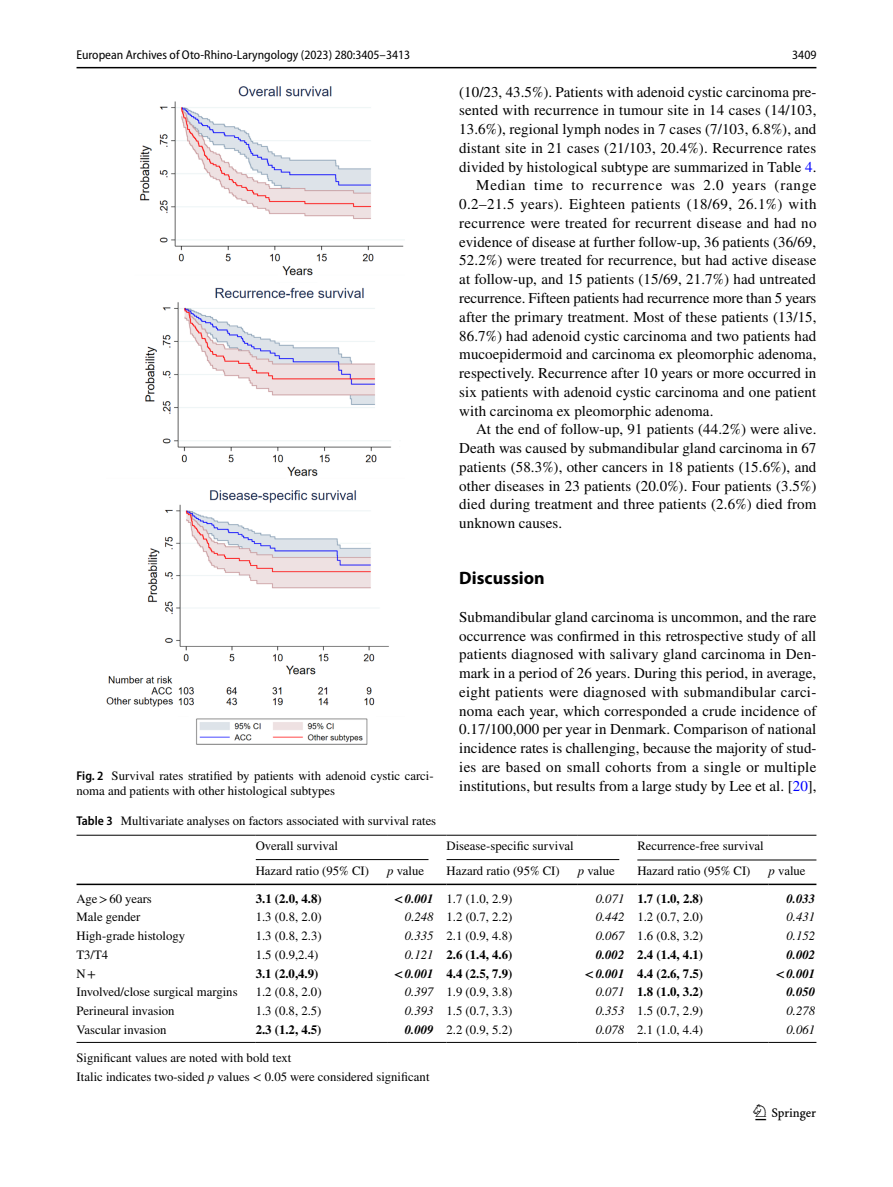
<style>
.page{position:relative;width:893px;height:1187px;background:#fff}
.page>*{position:absolute;margin:0;border:0;box-sizing:border-box;transform-origin:0 0}
.t1{font:22.5px "Springnew Regular 3";color:#000}
.t2{font:700 18px "Myriad Pro";color:#000}
.t3{font:15px/18.8px "STIX";letter-spacing:.005em;color:#000;text-align:justify}
.t4{font:15px "STIX";letter-spacing:.025em;color:#000}
.t5{font:15px "STIX";letter-spacing:.05em;color:#000}
.t6{font:12.75px/15px "STIX";color:#000}
.t7{font:700 12.75px "STIX";color:#000}
.t8{font:semi-condensed 12.75px "Myriad Pro";color:#000}
.t9{font:italic 700 12.75px "STIX";color:#000}
.t10{font:italic 12.75px "STIX";color:#000}
.s1{font-family:"Myriad Pro";font-weight:600;font-stretch:semi-condensed}
.s2{color:#00f}
.s3{font-style:italic}
.s4{font-weight:700}
.s5{font-weight:700;font-style:italic}
.s6{font-weight:400;font-style:italic}
.s7{font-style:normal}
</style>
<div class="page">
<hr style="left:77px;top:67px;width:739px;height:1px;background:#000">
<img style="left:106px;top:87px;width:298px;height:658px">
<hr style="left:77px;top:834px;width:179px;height:1px;background:#000">
<hr style="left:77px;top:883px;width:179px;height:2px;background:#000">
<hr style="left:256px;top:834px;width:131px;height:1px;background:#000">
<hr style="left:387px;top:834px;width:60px;height:1px;background:#000">
<hr style="left:447px;top:834px;width:131px;height:1px;background:#000">
<hr style="left:578px;top:834px;width:59px;height:1px;background:#000">
<hr style="left:637px;top:834px;width:132px;height:1px;background:#000">
<hr style="left:769px;top:834px;width:47px;height:1px;background:#000">
<hr style="left:256px;top:883px;width:131px;height:2px;background:#000">
<hr style="left:387px;top:883px;width:60px;height:2px;background:#000">
<hr style="left:447px;top:883px;width:131px;height:2px;background:#000">
<hr style="left:578px;top:883px;width:59px;height:2px;background:#000">
<hr style="left:637px;top:883px;width:132px;height:2px;background:#000">
<hr style="left:769px;top:883px;width:47px;height:2px;background:#000">
<hr style="left:77px;top:1041px;width:179px;height:1px;background:#000">
<hr style="left:256px;top:1041px;width:131px;height:1px;background:#000">
<hr style="left:387px;top:1041px;width:60px;height:1px;background:#000">
<hr style="left:447px;top:1041px;width:131px;height:1px;background:#000">
<hr style="left:578px;top:1041px;width:59px;height:1px;background:#000">
<hr style="left:637px;top:1041px;width:132px;height:1px;background:#000">
<hr style="left:769px;top:1041px;width:47px;height:1px;background:#000">
<hr style="left:256px;top:859px;width:172px;height:1px;background:#000">
<hr style="left:447px;top:859px;width:172px;height:1px;background:#000">
<hr style="left:637px;top:859px;width:179px;height:1px;background:#000">
<p class="t8" style="left:77px;top:48px;width:335px">European Archives of Oto-Rhino-Laryngology (2023) 280:3405–3413</p>
<p class="t8" style="left:792px;top:48px;width:26px">3409</p>
<p class="t6" style="left:77px;top:769px;width:359px"><span class="s1">Fig. 2</span> Survival rates stratified by patients with adenoid cystic carci&shy;noma and patients with other histological subtypes</p>
<p class="t6" style="left:77px;top:813px;width:361px"><span class="s1">Table 3</span> Multivariate analyses on factors associated with survival rates</p>
<p class="t3" style="left:459px;top:83px;width:359px">(10/23, 43.5%). Patients with adenoid cystic carcinoma pre-</p>
<p class="t3" style="left:459px;top:102px;width:359px">sented with recurrence in tumour site in 14 cases (14/103,</p>
<p class="t3" style="left:459px;top:121px;width:359px">13.6%), regional lymph nodes in 7 cases (7/103, 6.8%), and</p>
<p class="t3" style="left:459px;top:139px;width:359px">distant site in 21 cases (21/103, 20.4%). Recurrence rates</p>
<p class="t3" style="left:459px;top:158px;width:359px">divided by histological subtype are summarized in Table <span class="s2">4</span>.</p>
<p class="t5" style="left:476px;top:175px;width:342px">Median time to recurrence was 2.0 years (range</p>
<p class="t4" style="left:459px;top:194px;width:359px">0.2–21.5 years). Eighteen patients (18/69, 26.1%) with</p>
<p class="t3" style="left:459px;top:214px;width:359px">recurrence were treated for recurrent disease and had no</p>
<p class="t3" style="left:459px;top:233px;width:358px">evidence of disease at further follow-up, 36 patients (36/69,</p>
<p class="t3" style="left:459px;top:252px;width:359px">52.2%) were treated for recurrence, but had active disease</p>
<p class="t3" style="left:459px;top:271px;width:358px">at follow-up, and 15 patients (15/69, 21.7%) had untreated</p>
<p class="t3" style="left:459px;top:289px;width:359px">recurrence. Fifteen patients had recurrence more than 5 years</p>
<p class="t3" style="left:459px;top:308px;width:359px">after the primary treatment. Most of these patients (13/15,</p>
<p class="t3" style="left:459px;top:327px;width:359px">86.7%) had adenoid cystic carcinoma and two patients had</p>
<p class="t3" style="left:459px;top:346px;width:359px">mucoepidermoid and carcinoma ex pleomorphic adenoma,</p>
<p class="t3" style="left:459px;top:364px;width:359px">respectively. Recurrence after 10 years or more occurred in</p>
<p class="t3" style="left:459px;top:383px;width:359px">six patients with adenoid cystic carcinoma and one patient</p>
<p class="t3" style="left:459px;top:402px;width:256px">with carcinoma ex pleomorphic adenoma.</p>
<p class="t3" style="left:476px;top:421px;width:342px">At the end of follow-up, 91 patients (44.2%) were alive.</p>
<p class="t3" style="left:459px;top:439px;width:359px">Death was caused by submandibular gland carcinoma in 67</p>
<p class="t3" style="left:459px;top:458px;width:359px">patients (58.3%), other cancers in 18 patients (15.6%), and</p>
<p class="t3" style="left:459px;top:477px;width:359px">other diseases in 23 patients (20.0%). Four patients (3.5%)</p>
<p class="t3" style="left:459px;top:496px;width:359px">died during treatment and three patients (2.6%) died from</p>
<p class="t3" style="left:459px;top:514px;width:105px">unknown causes.</p>
<p class="t2" style="left:459px;top:566px;width:87px">Discussion</p>
<p class="t3" style="left:459px;top:608px;width:359px">Submandibular gland carcinoma is uncommon, and the rare occurrence was confirmed in this retrospective study of all patients diagnosed with salivary gland carcinoma in Den&shy;mark in a period of 26 years. During this period, in average, eight patients were diagnosed with submandibular carci&shy;noma each year, which corresponded a crude incidence of 0.17/100,000 per year in Denmark. Comparison of national incidence rates is challenging, because the majority of stud&shy;ies are based on small cohorts from a single or multiple institutions, but results from a large study by Lee et al. [<span class="s2">20</span>],</p>
<p class="t6" style="left:256px;top:839px;width:84px">Overall survival</p>
<p class="t6" style="left:447px;top:839px;width:129px">Disease-specific survival</p>
<p class="t6" style="left:637px;top:839px;width:128px">Recurrence-free survival</p>
<p class="t6" style="left:256px;top:863px;width:115px">Hazard ratio (95% CI)</p>
<p class="t6" style="left:387px;top:863px;width:38px"><span class="s3">p</span> value</p>
<p class="t6" style="left:447px;top:863px;width:115px">Hazard ratio (95% CI)</p>
<p class="t6" style="left:578px;top:863px;width:38px"><span class="s3">p</span> value</p>
<p class="t6" style="left:637px;top:863px;width:115px">Hazard ratio (95% CI)</p>
<p class="t6" style="left:769px;top:863px;width:38px"><span class="s3">p</span> value</p>
<p class="t6" style="left:77px;top:891px;width:77px">Age&gt;60 years</p>
<p class="t7" style="left:256px;top:890px;width:67px">3.1 (2.0, 4.8)</p>
<p class="t6" style="left:394px;top:891px;width:120px"><span class="s4">&lt;</span><span class="s5">0.001</span> 1.7 (1.0, 2.9)</p>
<p class="t7" style="left:596px;top:890px;width:109px"><span class="s6">0.071</span> 1.7 (1.0, 2.8)</p>
<p class="t9" style="left:786px;top:889px;width:30px">0.033</p>
<p class="t6" style="left:77px;top:910px;width:65px">Male gender</p>
<p class="t6" style="left:256px;top:910px;width:67px">1.3 (0.8, 2.0)</p>
<p class="t6" style="left:405px;top:910px;width:109px"><span class="s3">0.248</span> 1.2 (0.7, 2.2)</p>
<p class="t6" style="left:596px;top:910px;width:109px"><span class="s3">0.442</span> 1.2 (0.7, 2.0)</p>
<p class="t10" style="left:786px;top:908px;width:30px">0.431</p>
<p class="t6" style="left:77px;top:929px;width:110px">High-grade histology</p>
<p class="t6" style="left:256px;top:929px;width:67px">1.3 (0.8, 2.3)</p>
<p class="t6" style="left:405px;top:929px;width:109px"><span class="s3">0.335</span> 2.1 (0.9, 4.8)</p>
<p class="t6" style="left:596px;top:929px;width:109px"><span class="s3">0.067</span> 1.6 (0.8, 3.2)</p>
<p class="t10" style="left:786px;top:927px;width:30px">0.152</p>
<p class="t6" style="left:76px;top:947px;width:33px">T3/T4</p>
<p class="t6" style="left:256px;top:947px;width:64px">1.5 (0.9,2.4)</p>
<p class="t7" style="left:405px;top:946px;width:109px"><span class="s6">0.121</span> 2.6 (1.4, 4.6)</p>
<p class="t7" style="left:596px;top:946px;width:109px"><span class="s3">0.002</span> 2.4 (1.4, 4.1)</p>
<p class="t9" style="left:786px;top:946px;width:30px">0.002</p>
<p class="t6" style="left:76px;top:966px;width:21px">N+</p>
<p class="t7" style="left:256px;top:965px;width:64px">3.1 (2.0,4.9)</p>
<p class="t7" style="left:394px;top:965px;width:120px">&lt;<span class="s3">0.001</span> 4.4 (2.5, 7.9)</p>
<p class="t7" style="left:585px;top:965px;width:120px">&lt;<span class="s3">0.001</span> 4.4 (2.6, 7.5)</p>
<p class="t9" style="left:775px;top:964px;width:41px"><span class="s7">&lt;</span>0.001</p>
<p class="t6" style="left:76px;top:985px;width:163px">Involved/close surgical margins</p>
<p class="t6" style="left:256px;top:985px;width:67px">1.2 (0.8, 2.0)</p>
<p class="t6" style="left:405px;top:985px;width:109px"><span class="s3">0.397</span> 1.9 (0.9, 3.8)</p>
<p class="t7" style="left:596px;top:984px;width:109px"><span class="s6">0.071</span> 1.8 (1.0, 3.2)</p>
<p class="t9" style="left:786px;top:983px;width:30px">0.050</p>
<p class="t6" style="left:76px;top:1004px;width:100px">Perineural invasion</p>
<p class="t6" style="left:256px;top:1004px;width:67px">1.3 (0.8, 2.5)</p>
<p class="t6" style="left:405px;top:1004px;width:109px"><span class="s3">0.393</span> 1.5 (0.7, 3.3)</p>
<p class="t6" style="left:596px;top:1004px;width:109px"><span class="s3">0.353</span> 1.5 (0.7, 2.9)</p>
<p class="t10" style="left:786px;top:1001px;width:30px">0.278</p>
<p class="t6" style="left:76px;top:1022px;width:92px">Vascular invasion</p>
<p class="t7" style="left:256px;top:1021px;width:67px">2.3 (1.2, 4.5)</p>
<p class="t6" style="left:405px;top:1022px;width:109px"><span class="s5">0.009</span> 2.2 (0.9, 5.2)</p>
<p class="t6" style="left:596px;top:1022px;width:109px"><span class="s3">0.078</span> 2.1 (1.0, 4.4)</p>
<p class="t10" style="left:786px;top:1020px;width:30px">0.061</p>
<p class="t6" style="left:77px;top:1048px;width:354px;line-height:19.2px">Significant values are noted with bold text<br>Italic indicates two-sided <span class="s3">p</span> values &lt; 0.05 were considered significant</p>
<h1 class="t1" style="left:755px;top:1104px;width:62px">1 3</h1>
</div>
